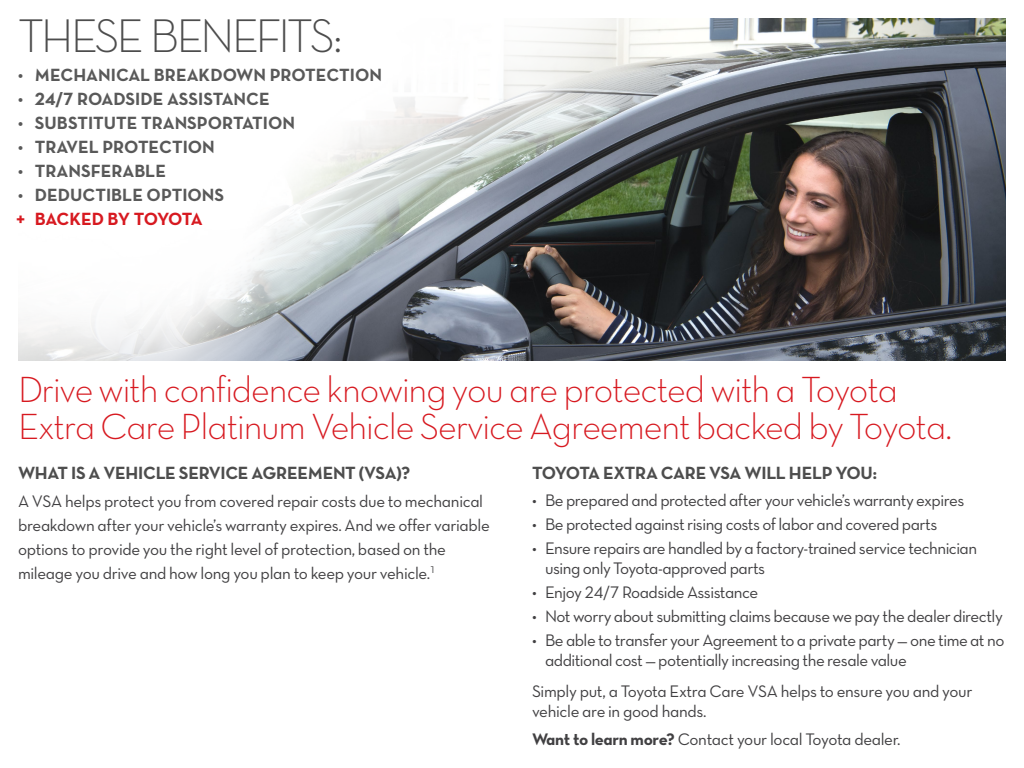
<style>
.page{position:relative;width:1024px;height:768px;background:#fff}
.page>*{position:absolute;margin:0;border:0;box-sizing:border-box;transform-origin:0 0}
.t1{font:48px "Neutra Text TF Light Alt";letter-spacing:-.07em;color:#4d4d4d}
.t2{font:37px/37px "Neutra Text TF Light Alt";letter-spacing:-.03em;color:#d71920}
.t3{font:18px "Neutra Text TF Bold Alt";color:#595959}
.t4{font:18px "Neutra Text TF Bold Alt";letter-spacing:-.02em;color:#4d4d4d}
.t5{font:18px "Neutra Text TF Bold Alt";letter-spacing:-.04em;color:#d71920}
.t6{font:17px/24px "Neutra Text TF Book Alt";letter-spacing:-.03em;color:#414042}
.s1{font-family:"Neutra Text TF Bold Alt"}
</style>
<div class="page">
<img style="left:18px;top:18px;width:988px;height:343px">
<h1 class="t1" style="left:18px;top:6px;width:326px">THESE BENEFITS:</h1>
<p class="t3" style="left:18px;top:64px;width:366px">• MECHANICAL BREAKDOWN PROTECTION</p>
<p class="t3" style="left:18px;top:88px;width:253px">• 24/7 ROADSIDE ASSISTANCE</p>
<p class="t3" style="left:18px;top:112px;width:279px">• SUBSTITUTE TRANSPORTATION</p>
<p class="t3" style="left:18px;top:136px;width:198px">• TRAVEL PROTECTION</p>
<p class="t3" style="left:18px;top:160px;width:150px">• TRANSFERABLE</p>
<p class="t3" style="left:18px;top:184px;width:208px">• DEDUCTIBLE OPTIONS</p>
<p class="t5" style="left:16px;top:208px;width:189px">+ BACKED BY TOYOTA</p>
<h2 class="t2" style="left:18px;top:370px;width:936px">Drive with confidence knowing you are protected with a Toyota<br>Extra Care Platinum Vehicle Service Agreement backed by Toyota.</h2>
<p class="t4" style="left:18px;top:462px;width:394px">WHAT IS A VEHICLE SERVICE AGREEMENT (VSA)?</p>
<p class="t6" style="left:18px;top:489px;width:473px">A VSA helps protect you from covered repair costs due to mechanical breakdown after your vehicle’s warranty expires. And we offer variable options to provide you the right level of protection, based on the mileage you drive and how long you plan to keep your vehicle.<sup>1</sup></p>
<p class="t4" style="left:532px;top:462px;width:346px">TOYOTA EXTRA CARE VSA WILL HELP YOU:</p>
<p class="t6" style="left:532px;top:488px;width:434px">• Be prepared and protected after your vehicle’s warranty expires</p>
<p class="t6" style="left:532px;top:512px;width:407px">• Be protected against rising costs of labor and covered parts</p>
<p class="t6" style="left:545px;top:538px;width:434px;line-height:20px;text-indent:-13px">• Ensure repairs are handled by a factory-trained service technician using only Toyota-approved parts</p>
<p class="t6" style="left:532px;top:580px;width:228px">• Enjoy 24/7 Roadside Assistance</p>
<p class="t6" style="left:532px;top:604px;width:472px">• Not worry about submitting claims because we pay the dealer directly</p>
<p class="t6" style="left:545px;top:630px;width:461px;line-height:20px;text-indent:-13px">• Be able to transfer your Agreement to a private party — one time at no additional cost — potentially increasing the resale value</p>
<p class="t6" style="left:532px;top:681px;width:442px;line-height:20px">Simply put, a Toyota Extra Care VSA helps to ensure you and your vehicle are in good hands.</p>
<p class="t6" style="left:532px;top:727px;width:370px"><span class="s1">Want to learn more?</span> Contact your local Toyota dealer.</p>
</div>
